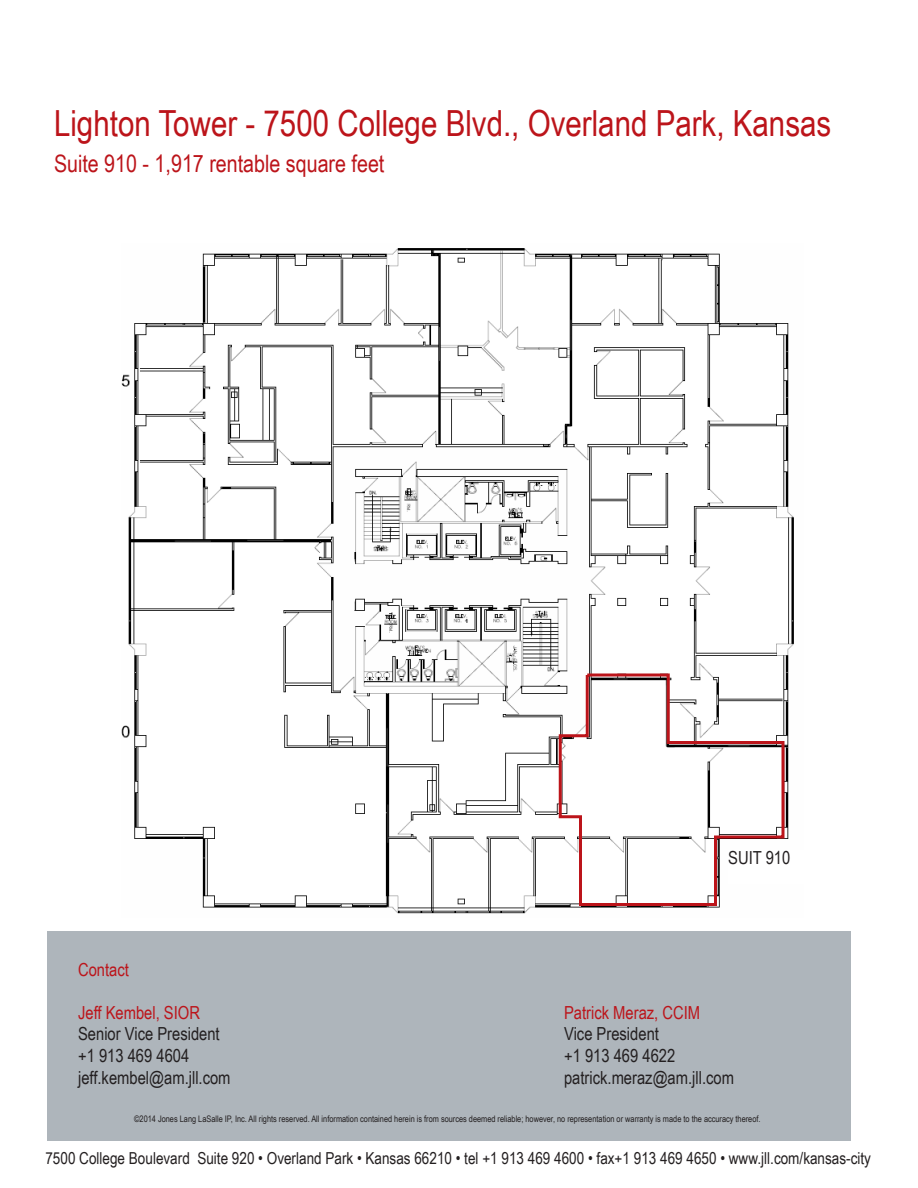
<style>
.page{position:relative;width:918px;height:1188px;background:#fff}
.page>*{position:absolute;margin:0;border:0;box-sizing:border-box;transform-origin:0 0}
.t1{font:36px "Arial Narrow";color:#bc141a}
.t2{font:24px "Arial Narrow";color:#bc141a}
.t3{font:18px "Arial Narrow";color:#231f20}
.t4{font:18px "Arial Narrow";color:#bc141a}
.t5{font:16.5px "Arial Narrow";color:#231f20}
.t6{font:9px "Arial Narrow";color:#231f20}
</style>
<div class="page">
<div style="left:47px;top:932px;width:803px;height:209px;background:#aeb5bb"></div>
<img style="left:122px;top:248px;width:672px;height:666px">
<div style="left:728px;top:850px;width:81px;height:34px;background:#fff"></div>
<svg style="left:557px;top:672px;width:229px;height:236px"></svg>
<p class="t1" style="left:54px;top:97px;width:779px">Lighton Tower - 7500 College Blvd., Overland Park, Kansas</p>
<p class="t2" style="left:54px;top:146px;width:332px">Suite 910 - 1,917 rentable square feet</p>
<p class="t3" style="left:728px;top:844px;width:64px">SUIT 910</p>
<p class="t4" style="left:78px;top:956px;width:52px">Contact</p>
<p class="t4" style="left:78px;top:999px;width:123px">Jeff Kembel, SIOR</p>
<p class="t4" style="left:564px;top:999px;width:138px">Patrick Meraz, CCIM</p>
<p class="t3" style="left:78px;top:1021px;width:143px">Senior Vice President</p>
<p class="t3" style="left:564px;top:1021px;width:96px">Vice President</p>
<p class="t3" style="left:78px;top:1042px;width:113px">+1 913 469 4604</p>
<p class="t3" style="left:564px;top:1042px;width:113px">+1 913 469 4622</p>
<p class="t3" style="left:78px;top:1064px;width:154px">jeff.kembel@am.jll.com</p>
<p class="t3" style="left:564px;top:1064px;width:171px">patrick.meraz@am.jll.com</p>
<p class="t6" style="left:134px;top:1112px;width:628px">©2014 Jones Lang LaSalle IP, Inc. All rights reserved. All information contained herein is from sources deemed reliable; however, no representation or warranty is made to the accuracy thereof.</p>
<p class="t5" style="left:45px;top:1146px;width:827px">7500 College Boulevard Suite 920 • Overland Park • Kansas 66210 • tel +1 913 469 4600 • fax+1 913 469 4650 • www.jll.com/kansas-city</p>
</div>
